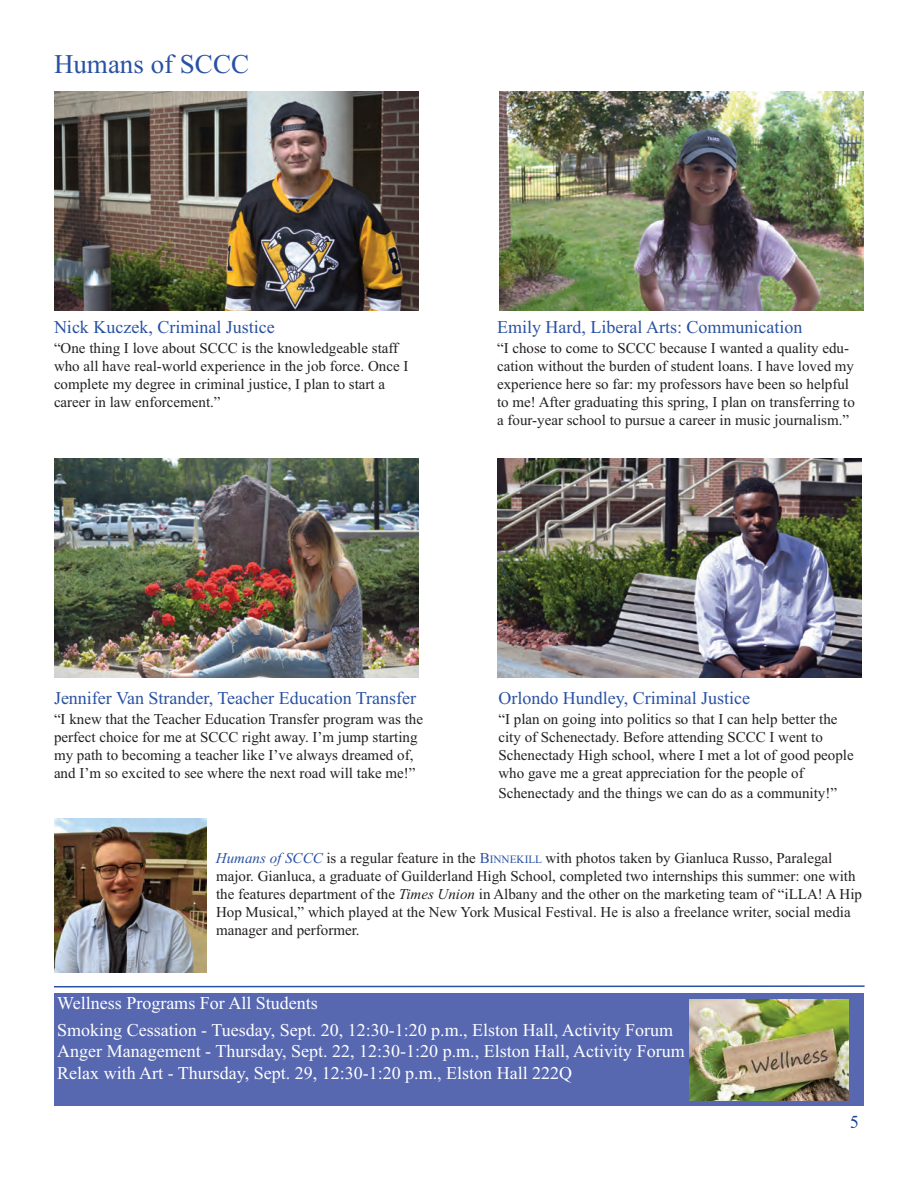
<style>
.page{position:relative;width:918px;height:1188px;background:#fff}
.page>*{position:absolute;margin:0;border:0;box-sizing:border-box;transform-origin:0 0}
.t1{font:27px "Times New Roman";color:#2951a3}
.t2{font:18px/27px "Times New Roman";color:#fff}
.t3{font:18px "Times New Roman";color:#2951a3}
.t4{font:15px/18px "Times New Roman";color:#231f20}
.s1{font-style:italic;color:#2951a3}
.s2{color:#2951a3}
.s3{font-size:11.25px;color:#2951a3}
.s4{font-style:italic}
</style>
<div class="page">
<img style="left:54px;top:91px;width:365px;height:220px">
<img style="left:499px;top:91px;width:365px;height:220px">
<img style="left:54px;top:458px;width:365px;height:220px">
<img style="left:497px;top:458px;width:365px;height:220px">
<img style="left:54px;top:818px;width:152px;height:154px">
<div style="left:54px;top:993px;width:810px;height:113px;background:#5768b1"></div>
<svg style="left:54px;top:985px;width:811px;height:3px;background:#93a7d0"></svg>
<img style="left:690px;top:999px;width:158px;height:101px">
<h1 class="t1" style="left:54px;top:48px;width:197px">Humans of SCCC</h1>
<p class="t3" style="left:54px;top:316px;width:222px">Nick Kuczek, Criminal Justice</p>
<p class="t4" style="left:54px;top:339px;width:356px">“One thing I love about SCCC is the knowledgeable staff who all have real-world experience in the job force. Once I complete my degree in criminal justice, I plan to start a career in law enforcement.”</p>
<p class="t3" style="left:497px;top:316px;width:307px">Emily Hard, Liberal Arts: Communication</p>
<p class="t4" style="left:497px;top:339px;width:359px">“I chose to come to SCCC because I wanted a quality edu&shy;cation without the burden of student loans. I have loved my experience here so far: my professors have been so helpful to me! After graduating this spring, I plan on transferring to a four-year school to pursue a career in music journalism.”</p>
<p class="t3" style="left:54px;top:688px;width:364px">Jennifer Van Strander, Teacher Education Transfer</p>
<p class="t4" style="left:54px;top:710px;width:371px">“I knew that the Teacher Education Transfer program was the perfect choice for me at SCCC right away. I’m jump starting my path to becoming a teacher like I’ve always dreamed of, and I’m so excited to see where the next road will take me!”</p>
<p class="t3" style="left:498px;top:688px;width:253px">Orlondo Hundley, Criminal Justice</p>
<p class="t4" style="left:498px;top:710px;width:357px">“I plan on going into politics so that I can help better the city of Schenectady. Before attending SCCC I went to Schenectady High school, where I met a lot of good people who gave me a great appreciation for the people of</p>
<p class="t4" style="left:498px;top:784px;width:340px">Schenectady and the things we can do as a community!”</p>
<p class="t4" style="left:216px;top:849px;width:648px"><span class="s1">Humans of SCCC</span> is a regular feature in the <span class="s2">B</span><span class="s3">INNEKILL</span> with photos taken by Gianluca Russo, Paralegal major. Gianluca, a graduate of Guilderland High School, completed two internships this summer: one with the features department of the <span class="s4">Times Union</span> in Albany and the other on the marketing team of “iLLA! A Hip Hop Musical,” which played at the New York Musical Festival. He is also a freelance writer, social media manager and performer.</p>
<p class="t2" style="left:57px;top:989px;width:617px">Wellness Programs For All Students<br>Smoking Cessation - Tuesday, Sept. 20, 12:30-1:20 p.m., Elston Hall, Activity Forum</p>
<p class="t2" style="left:57px;top:1040px;width:629px;line-height:21.6px">Anger Management - Thursday, Sept. 22, 12:30-1:20 p.m., Elston Hall, Activity Forum<br>Relax with Art - Thursday, Sept. 29, 12:30-1:20 p.m., Elston Hall 222Q</p>
</div>
